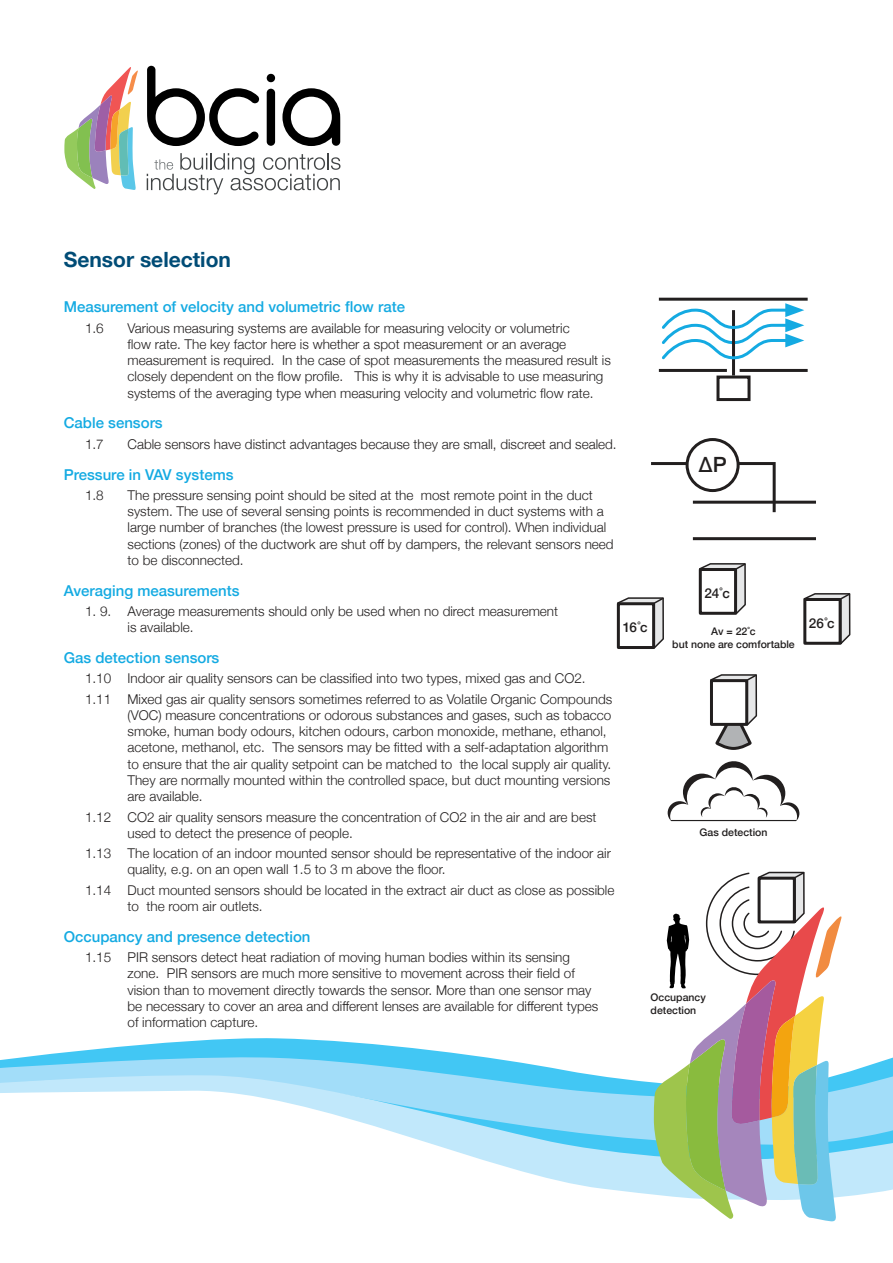
<style>
.page{position:relative;width:893px;height:1263px;background:#fff}
.page>*{position:absolute;margin:0;border:0;box-sizing:border-box;transform-origin:0 0}
.t1{font:700 21px "Helvetica Neue";color:#004c76}
.t2{font:500 21px "Helvetica Neue";color:#221f1f}
.t3{font:500 15px "Helvetica Neue";color:#14aae2}
.t4{font:300 13.5px/16.2px "Helvetica Neue";color:#221f1f}
.t5{font:500 13.5px "Helvetica Neue";color:#221f1f}
.t6{font:500 10.5px/12.6px "Helvetica Neue";color:#221f1f;text-align:center}
</style>
<div class="page">
<svg style="left:64px;top:67px;width:74px;height:123px"></svg>
<svg style="left:147px;top:66px;width:113px;height:80px"></svg>
<div style="left:267px;top:89px;width:8px;height:57px;background:#000;border-radius:4px"></div>
<svg style="left:282px;top:88px;width:58px;height:58px"></svg>
<svg style="left:267px;top:74px;width:8px;height:8px"></svg>
<svg style="left:147px;top:153px;width:193px;height:41px"></svg>
<svg style="left:651px;top:461px;width:126px;height:52px"></svg>
<div style="left:687px;top:439px;width:51px;height:52px;background:#fff;border-radius:50%"></div>
<div style="left:686px;top:438px;width:54px;height:54px;border:3px solid #221f1f;border-radius:50%"></div>
<hr style="left:693px;top:501px;width:123px;height:3px;background:#221f1f">
<hr style="left:693px;top:537px;width:123px;height:3px;background:#221f1f">
<div style="left:716px;top:375px;width:34px;height:26px;border:3px solid #221f1f"></div>
<hr style="left:732px;top:310px;width:3px;height:65px;background:#221f1f">
<hr style="left:659px;top:369px;width:68px;height:3px;background:#221f1f">
<hr style="left:740px;top:369px;width:68px;height:3px;background:#221f1f">
<hr style="left:659px;top:298px;width:149px;height:3px;background:#221f1f">
<svg style="left:662px;top:303px;width:142px;height:57px"></svg>
<svg style="left:616px;top:597px;width:48px;height:52px"></svg>
<svg style="left:698px;top:563px;width:48px;height:52px"></svg>
<svg style="left:710px;top:674px;width:48px;height:76px"></svg>
<svg style="left:803px;top:593px;width:48px;height:52px"></svg>
<svg style="left:668px;top:761px;width:131px;height:60px"></svg>
<hr style="left:671px;top:820px;width:125px;height:1px;background:#221f1f">
<svg style="left:34px;top:1038px;width:441px;height:18px;fill:#42c7f4"></svg>
<svg style="left:0;top:1056px;width:893px;height:18px"></svg>
<svg style="left:0;top:1074px;width:893px;height:123px"></svg>
<svg style="left:654px;top:871px;width:189px;height:351px"></svg>
<h1 class="t1" style="left:64px;top:252px;width:169px">Sensor selection</h1>
<p class="t3" style="left:64px;top:295px;width:343px">Measurement of velocity and volumetric flow rate</p>
<p class="t4" style="left:85px;top:321px;width:20px">1.6</p>
<p class="t4" style="left:128px;top:321px;width:485px">Various measuring systems are available for measuring velocity or volumetric<br>flow rate. The key factor here is whether a spot measurement or an average measurement is required. In the case of spot measurements the measured result is closely dependent on the flow profile. This is why it is advisable to use measuring systems of the averaging type when measuring velocity and volumetric flow rate.</p>
<p class="t3" style="left:64px;top:417px;width:100px">Cable sensors</p>
<p class="t4" style="left:85px;top:437px;width:20px">1.7</p>
<p class="t4" style="left:128px;top:437px;width:490px">Cable sensors have distinct advantages because they are small, discreet and sealed.</p>
<p class="t3" style="left:64px;top:469px;width:171px">Pressure in VAV systems</p>
<p class="t4" style="left:85px;top:488px;width:20px">1.8</p>
<p class="t4" style="left:128px;top:488px;width:488px">The pressure sensing point should be sited at the most remote point in the duct system. The use of several sensing points is recommended in duct systems with a large number of branches (the lowest pressure is used for control). When individual sections (zones) of the ductwork are shut off by dampers, the relevant sensors need to be disconnected.</p>
<p class="t3" style="left:64px;top:585px;width:177px">Averaging measurements</p>
<p class="t4" style="left:128px;top:604px;width:432px;text-indent:-43px">1. 9. Average measurements should only be used when no direct measurement is available.</p>
<p class="t3" style="left:64px;top:652px;width:157px">Gas detection sensors</p>
<p class="t4" style="left:85px;top:667px;width:529px;line-height:20.4px">1.10 Indoor air quality sensors can be classified into two types, mixed gas and CO2.<br>1.11 Mixed gas air quality sensors sometimes referred to as Volatile Organic Compounds</p>
<p class="t4" style="left:128px;top:708px;width:485px">(VOC) measure concentrations or odorous substances and gases, such as tobacco smoke, human body odours, kitchen odours, carbon monoxide, methane, ethanol, acetone, methanol, etc. The sensors may be fitted with a self-adaptation algorithm to ensure that the air quality setpoint can be matched to the local supply air quality.<br>They are normally mounted within the controlled space, but duct mounting versions are available.</p>
<p class="t4" style="left:128px;top:808px;width:470px;text-indent:-43px">1.12 CO2 air quality sensors measure the concentration of CO2 in the air and are best used to detect the presence of people.</p>
<p class="t4" style="left:128px;top:846px;width:485px;text-indent:-43px">1.13 The location of an indoor mounted sensor should be representative of the indoor air quality, e.g. on an open wall 1.5 to 3 m above the floor.</p>
<p class="t4" style="left:128px;top:883px;width:488px;text-indent:-43px">1.14 Duct mounted sensors should be located in the extract air duct as close as possible to the room air outlets.</p>
<p class="t3" style="left:64px;top:931px;width:248px">Occupancy and presence detection</p>
<p class="t4" style="left:128px;top:951px;width:472px;text-indent:-43px">1.15 PIR sensors detect heat radiation of moving human bodies within its sensing zone. PIR sensors are much more sensitive to movement across their field of vision than to movement directly towards the sensor. More than one sensor may be necessary to cover an area and different lenses are available for different types of information capture.</p>
<h1 class="t2" style="left:698px;top:448px;width:30px">∆P</h1>
<p class="t5" style="left:623px;top:616px;width:27px">16˚c</p>
<p class="t5" style="left:704px;top:582px;width:27px">24˚c</p>
<p class="t6" style="left:672px;top:624px;width:124px">Av = 22˚c<br>but none are comfortable</p>
<p class="t6" style="left:700px;top:826px;width:69px">Gas detection</p>
<p class="t6" style="left:651px;top:992px;width:57px;text-align:left">Occupancy detection</p>
<p class="t5" style="left:809px;top:612px;width:27px">26˚c</p>
</div>
